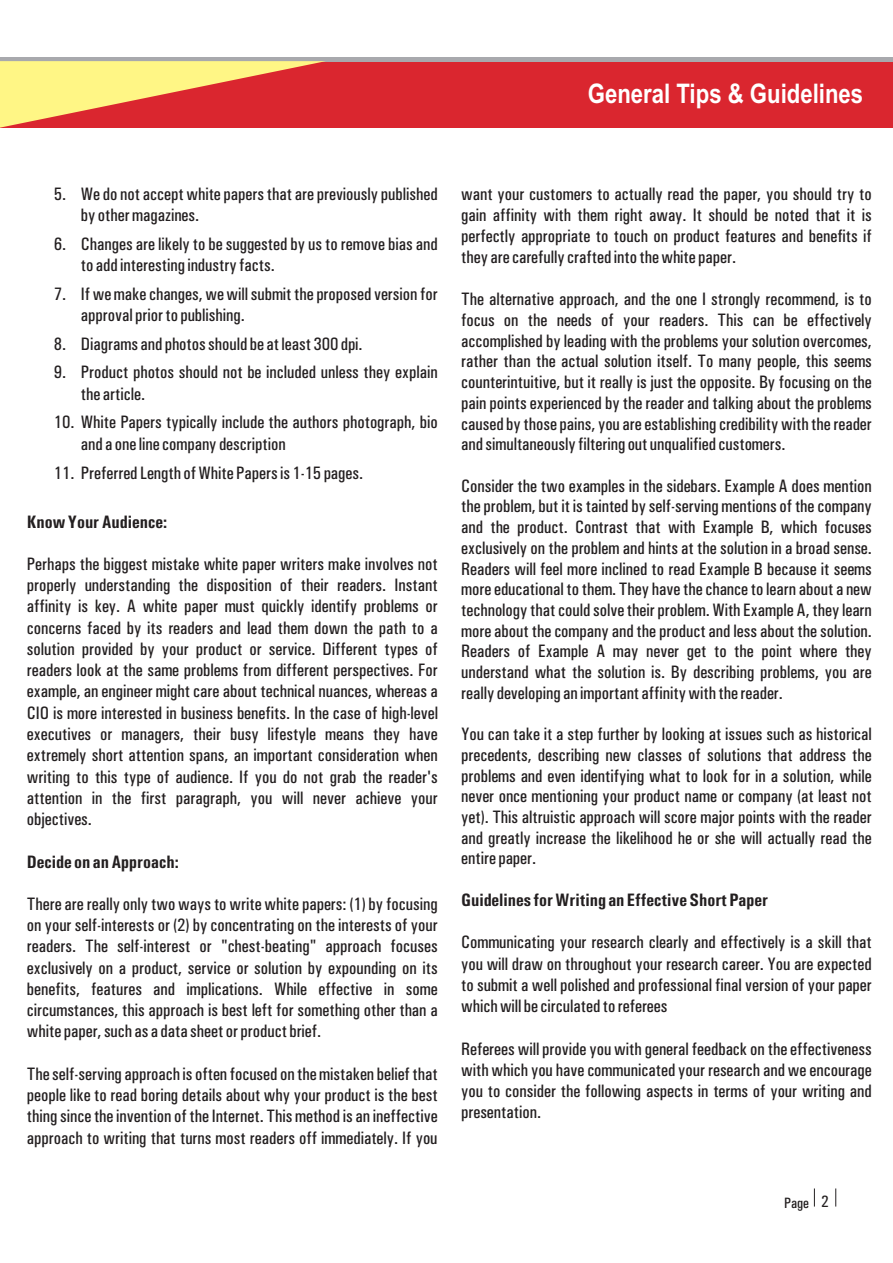
<style>
.page{position:relative;width:893px;height:1263px;background:#fff}
.page>*{position:absolute;margin:0;border:0;box-sizing:border-box;transform-origin:0 0}
.t1{font:700 27px "Arial Narrow";color:#fff}
.t2{font:500 condensed 18px/21.3px "Univers";color:#231f20;text-align:justify}
.t3{font:500 condensed 18px "Univers";color:#231f20}
.t4{font:500 condensed 15px "Univers";color:#231f20}
.s1{font-size:16.5px}
</style>
<div class="page">
<div style="left:0;top:61px;width:892px;height:67px;background:#da262f"></div>
<hr style="left:0;top:57px;width:893px;height:4px;background:#a8a9ad">
<svg style="left:0;top:61px;width:326px;height:67px"></svg>
<svg style="left:814px;top:1188px;width:1px;height:18px"></svg>
<svg style="left:835px;top:1188px;width:1px;height:18px"></svg>
<h1 class="t1" style="left:588px;top:83px;width:277px">General Tips &amp; Guidelines</h1>
<p class="t2" style="left:81px;top:184px;width:358px;text-indent:-27px">5. We do not accept white papers that are previously published by other magazines.</p>
<p class="t2" style="left:81px;top:234px;width:358px;text-indent:-27px">6. Changes are likely to be suggested by us to remove bias and to add interesting industry facts.</p>
<p class="t2" style="left:81px;top:284px;width:358px;text-indent:-27px">7. If we make changes, we will submit the proposed version for approval prior to publishing.</p>
<p class="t2" style="left:54px;top:334px;width:310px">8. Diagrams and photos should be at least 300 dpi.</p>
<p class="t2" style="left:81px;top:363px;width:358px;text-indent:-27px">9. Product photos should not be included unless they explain the article.</p>
<p class="t2" style="left:81px;top:413px;width:358px;text-indent:-27px">10. White Papers typically include the authors photograph, bio and a one line company description</p>
<p class="t2" style="left:54px;top:463px;width:311px">11. Preferred Length of White Papers is 1-15 pages.</p>
<p class="t3" style="left:27px;top:515px;width:142px">Know Your Audience:</p>
<p class="t2" style="left:27px;top:555px;width:413px">Perhaps the biggest mistake white paper writers make involves not properly understanding the disposition of their readers. Instant affinity is key. A white paper must quickly identify problems or concerns faced by its readers and lead them down the path to a solution provided by your product or service. Different types of readers look at the same problems from different perspectives. For example, an engineer might care about technical nuances, whereas a CIO is more interested in business benefits. In the case of high-level executives or managers, their busy lifestyle means they have extremely short attention spans, an important consideration when writing to this type of audience. If you do not grab the reader's attention in the first paragraph, you will never achieve your objectives.</p>
<p class="t3" style="left:27px;top:855px;width:153px">Decide on an Approach:</p>
<p class="t2" style="left:27px;top:894px;width:412px">There are really only two ways to write white papers: (1) by focusing on your self-interests or (2) by concentrating on the interests of your readers. The self-interest or "chest-beating" approach focuses exclusively on a product, service or solution by expounding on its benefits, features and implications. While effective in some circumstances, this approach is best left for something other than a white paper, such as a data sheet or product brief.</p>
<p class="t2" style="left:27px;top:1064px;width:412px">The self-serving approach is often focused on the mistaken belief that people like to read boring details about why your product is the best thing since the invention of the Internet. This method is an ineffective approach to writing that turns most readers off immediately. If you</p>
<p class="t2" style="left:461px;top:184px;width:412px">want your customers to actually read the paper, you should try to gain affinity with them right away. It should be noted that it is perfectly appropriate to touch on product features and benefits if they are carefully crafted into the white paper.</p>
<p class="t2" style="left:461px;top:290px;width:412px;line-height:20.7px">The alternative approach, and the one I strongly recommend, is to focus on the needs of your readers. This can be effectively accomplished by leading with the problems your solution overcomes, rather than the actual solution itself. To many people, this seems counterintuitive, but it really is just the opposite. By focusing on the pain points experienced by the reader and talking about the problems caused by those pains, you are establishing credibility with the reader and simultaneously filtering out unqualified customers.</p>
<p class="t2" style="left:461px;top:477px;width:412px;line-height:20.7px">Consider the two examples in the sidebars. Example A does mention the problem, but it is tainted by self-serving mentions of the company and the product. Contrast that with Example B, which focuses exclusively on the problem and hints at the solution in a broad sense.<br>Readers will feel more inclined to read Example B because it seems more educational to them. They have the chance to learn about a new technology that could solve their problem. With Example A, they learn more about the company and the product and less about the solution.<br>Readers of Example A may never get to the point where they understand what the solution is. By describing problems, you are really developing an important affinity with the reader.</p>
<p class="t2" style="left:461px;top:725px;width:412px;line-height:20.7px">You can take it a step further by looking at issues such as historical precedents, describing new classes of solutions that address the problems and even identifying what to look for in a solution, while never once mentioning your product name or company (at least not yet). This altruistic approach will score major points with the reader and greatly increase the likelihood he or she will actually read the entire paper.</p>
<p class="t3" style="left:461px;top:893px;width:309px">Guidelines for Writing an Effective Short Paper</p>
<p class="t2" style="left:461px;top:933px;width:412px">Communicating your research clearly and effectively is a skill that you will draw on throughout your research career. You are expected to submit a well polished and professional final version of your paper which will be circulated to referees</p>
<p class="t2" style="left:461px;top:1039px;width:412px">Referees will provide you with general feedback on the effectiveness with which you have communicated your research and we encourage you to consider the following aspects in terms of your writing and presentation.</p>
<p class="t4" style="left:784px;top:1197px;width:46px">Page <span class="s1">2</span></p>
</div>
